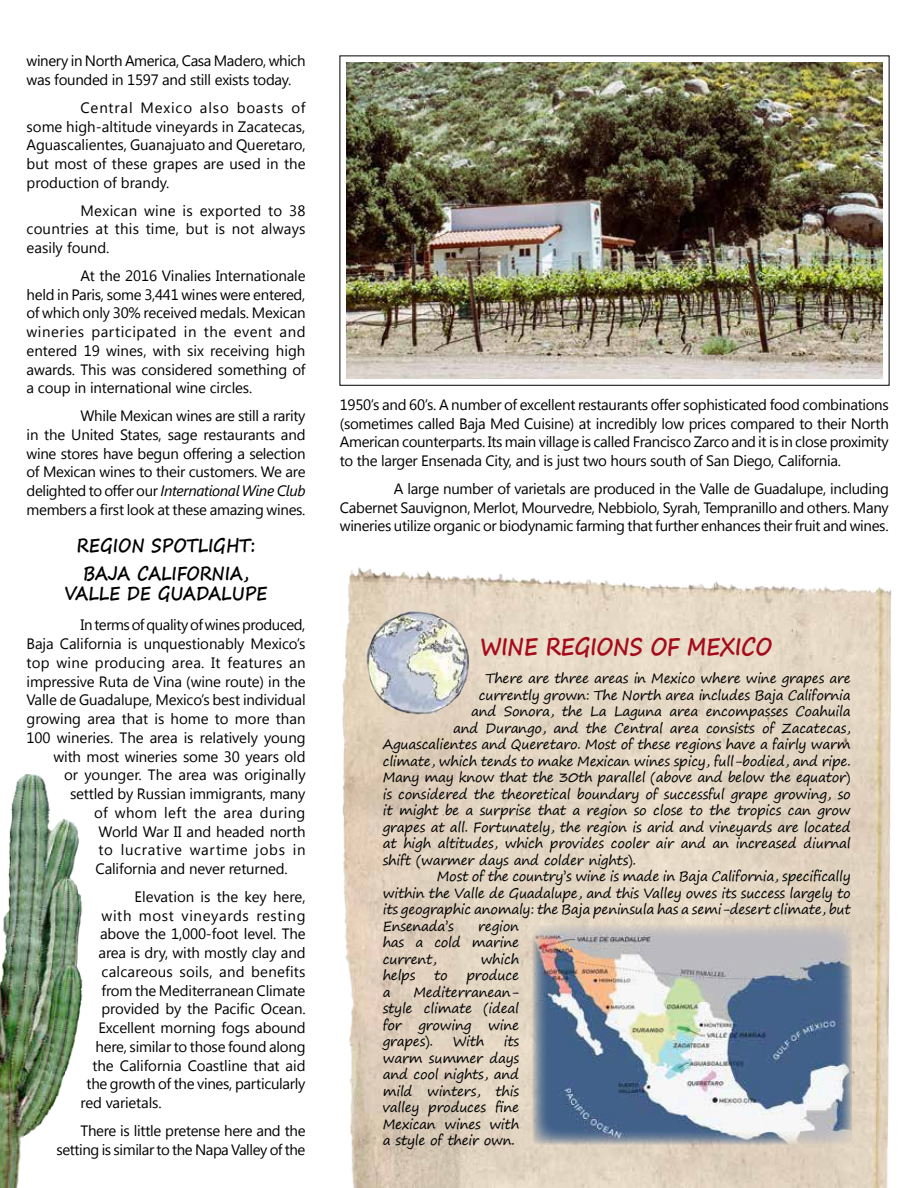
<style>
.page{position:relative;width:918px;height:1188px;background:#fff}
.page>*{position:absolute;margin:0;border:0;box-sizing:border-box;transform-origin:0 0}
.t1{font:700 24.15px "Segoe Print";letter-spacing:-.02em;color:#a40c1b;scale:.87 1}
.t2{font:700 18.9px/27.8px "Segoe Print";color:#000;text-align:center;scale:.87 1}
.t3{font:15px/18.8px "Segoe UI";letter-spacing:-.01em;color:#000;text-align:justify}
.t4{font:15px "Segoe UI";letter-spacing:.02em;color:#000}
.t5{font:15px "Segoe UI";letter-spacing:-.03em;color:#000}
.t6{font:15px "Segoe UI";letter-spacing:.015em;color:#000}
.t7{font:15px "Segoe UI";letter-spacing:.05em;color:#000}
.t8{font:15px "Segoe UI";letter-spacing:.045em;color:#000}
.t9{font:15px "Segoe UI";letter-spacing:.03em;color:#000}
.t10{font:13.5px/16.5px "Segoe Print";letter-spacing:-.02em;color:#000;text-align:justify}
.s1{font-style:italic}
</style>
<div class="page">
<img style="left:342px;top:567px;width:550px;height:621px">
<img style="left:363px;top:609px;width:107px;height:108px">
<img style="left:533px;top:925px;width:319px;height:219px">
<img style="left:0;top:774px;width:83px;height:414px">
<img style="left:346px;top:62px;width:537px;height:317px">
<p class="t3" style="left:27px;top:51px;width:281px">winery in North America, Casa Madero, which was founded in 1597 and still exists today.</p>
<p class="t3" style="left:27px;top:98px;width:281px;text-indent:54px">Central Mexico also boasts of some high-altitude vineyards in Zacatecas, Aguascalientes, Guanajuato and Queretaro, but most of these grapes are used in the production of brandy.</p>
<p class="t3" style="left:27px;top:200px;width:281px;text-indent:54px">Mexican wine is exported to 38 countries at this time, but is not always easily found.</p>
<p class="t3" style="left:27px;top:266px;width:281px;text-indent:54px">At the 2016 Vinalies Internationale held in Paris, some 3,441 wines were entered, of which only 30% received medals. Mexican wineries participated in the event and entered 19 wines, with six receiving high awards. This was considered something of a coup in international wine circles.</p>
<p class="t3" style="left:27px;top:406px;width:281px;text-indent:54px">While Mexican wines are still a rarity in the United States, sage restaurants and wine stores have begun offering a selection of Mexican wines to their customers. We are delighted to offer our <span class="s1">International Wine Club </span>members a first look at these amazing wines.</p>
<p class="t2" style="left:77px;top:531px;width:206px">REGION SPOTLIGHT:<br>BAJA CALIFORNIA,</p>
<p class="t2" style="left:65px;top:578px;width:235px">VALLE DE GUADALUPE</p>
<p class="t5" style="left:81px;top:615px;width:226px">In terms of quality of wines produced,</p>
<p class="t3" style="left:27px;top:634px;width:281px">Baja California is unquestionably Mexico’s</p>
<p class="t4" style="left:27px;top:652px;width:281px">top wine producing area. It features an</p>
<p class="t3" style="left:27px;top:671px;width:281px">impressive Ruta de Vina (wine route) in the</p>
<p class="t3" style="left:27px;top:690px;width:281px">Valle de Guadalupe, Mexico’s best individual</p>
<p class="t3" style="left:27px;top:709px;width:281px">growing area that is home to more than</p>
<p class="t3" style="left:27px;top:728px;width:281px">100 wineries. The area is relatively young</p>
<p class="t3" style="left:54px;top:746px;width:253px">with most wineries some 30 years old</p>
<p class="t3" style="left:64px;top:765px;width:243px">or younger. The area was originally</p>
<p class="t3" style="left:70px;top:784px;width:237px">settled by Russian immigrants, many</p>
<p class="t9" style="left:94px;top:802px;width:213px">of whom left the area during</p>
<p class="t3" style="left:99px;top:821px;width:209px">World War II and headed north</p>
<p class="t7" style="left:99px;top:840px;width:209px">to lucrative wartime jobs in</p>
<p class="t3" style="left:96px;top:859px;width:194px">California and never returned.</p>
<p class="t3" style="left:135px;top:887px;width:173px">Elevation is the key here,</p>
<p class="t8" style="left:102px;top:905px;width:205px">with most vineyards resting</p>
<p class="t3" style="left:100px;top:924px;width:207px">above the 1,000-foot level. The</p>
<p class="t3" style="left:99px;top:943px;width:209px">area is dry, with mostly clay and</p>
<p class="t6" style="left:102px;top:961px;width:206px">calcareous soils, and benefits</p>
<p class="t3" style="left:102px;top:980px;width:205px">from the Mediterranean Climate</p>
<p class="t3" style="left:102px;top:999px;width:206px">provided by the Pacific Ocean.</p>
<p class="t3" style="left:99px;top:1018px;width:209px">Excellent morning fogs abound</p>
<p class="t3" style="left:96px;top:1037px;width:211px">here, similar to those found along</p>
<p class="t3" style="left:93px;top:1055px;width:215px">the California Coastline that aid</p>
<p class="t3" style="left:87px;top:1074px;width:220px">the growth of the vines, particularly</p>
<p class="t3" style="left:81px;top:1093px;width:83px">red varietals.</p>
<p class="t3" style="left:57px;top:1121px;width:251px;text-align:right">There is little pretense here and the setting is similar to the Napa Valley of the</p>
<p class="t3" style="left:340px;top:395px;width:551px">1950’s and 60’s. A number of excellent restaurants offer sophisticated food combinations (sometimes called Baja Med Cuisine) at incredibly low prices compared to their North American counterparts. Its main village is called Francisco Zarco and it is in close proximity to the larger Ensenada City, and is just two hours south of San Diego, California.</p>
<p class="t3" style="left:340px;top:479px;width:551px;text-indent:54px">A large number of varietals are produced in the Valle de Guadalupe, including Cabernet Sauvignon, Merlot, Mourvedre, Nebbiolo, Syrah, Tempranillo and others. Many wineries utilize organic or biodynamic farming that further enhances their fruit and wines.</p>
<h1 class="t1" style="left:480px;top:624px;width:337px">WINE REGIONS OF MEXICO</h1>
<p class="t10" style="left:486px;top:670px;width:367px">There are three areas in Mexico where wine grapes are</p>
<p class="t10" style="left:479px;top:687px;width:373px">currently grown: The North area includes Baja California</p>
<p class="t10" style="left:471px;top:703px;width:381px">and Sonora, the La Laguna area encompasses Coahuila</p>
<p class="t10" style="left:453px;top:720px;width:399px">and Durango, and the Central area consists of Zacatecas,</p>
<p class="t10" style="left:383px;top:736px;width:469px">Aguascalientes and Queretaro. Most of these regions have a fairly warm</p>
<p class="t10" style="left:383px;top:753px;width:469px">climate, which tends to make Mexican wines spicy, full-bodied, and ripe.</p>
<p class="t10" style="left:383px;top:769px;width:470px">Many may know that the 30th parallel (above and below the equator)</p>
<p class="t10" style="left:383px;top:786px;width:469px">is considered the theoretical boundary of successful grape growing, so</p>
<p class="t10" style="left:383px;top:802px;width:469px">it might be a surprise that a region so close to the tropics can grow</p>
<p class="t10" style="left:383px;top:819px;width:470px">grapes at all. Fortunately, the region is arid and vineyards are located</p>
<p class="t10" style="left:383px;top:835px;width:469px">at high altitudes, which provides cooler air and an increased diurnal</p>
<p class="t10" style="left:383px;top:852px;width:255px">shift (warmer days and colder nights).</p>
<p class="t10" style="left:437px;top:868px;width:415px">Most of the country’s wine is made in Baja California, specifically</p>
<p class="t10" style="left:383px;top:885px;width:469px">within the Valle de Guadalupe, and this Valley owes its success largely to</p>
<p class="t10" style="left:383px;top:901px;width:469px">its geographic anomaly: the Baja peninsula has a semi-desert climate, but</p>
<p class="t10" style="left:383px;top:918px;width:73px">Ensenada’s</p>
<p class="t10" style="left:383px;top:918px;width:138px;text-indent:95px">region has a cold marine current,</p>
<p class="t10" style="left:481px;top:951px;width:40px">which</p>
<p class="t10" style="left:383px;top:967px;width:34px">helps</p>
<p class="t10" style="left:434px;top:967px;width:15px">to</p>
<p class="t10" style="left:467px;top:967px;width:54px">produce</p>
<p class="t10" style="left:383px;top:984px;width:9px">a</p>
<p class="t10" style="left:383px;top:984px;width:138px;text-indent:31px">Mediterranean&shy;style climate (ideal for growing wine grapes).</p>
<p class="t10" style="left:453px;top:1033px;width:33px">With</p>
<p class="t10" style="left:383px;top:1033px;width:138px;text-indent:121px">its warm summer days and cool nights, and mild winters, this valley produces fine Mexican wines with a style of their own.</p>
</div>
